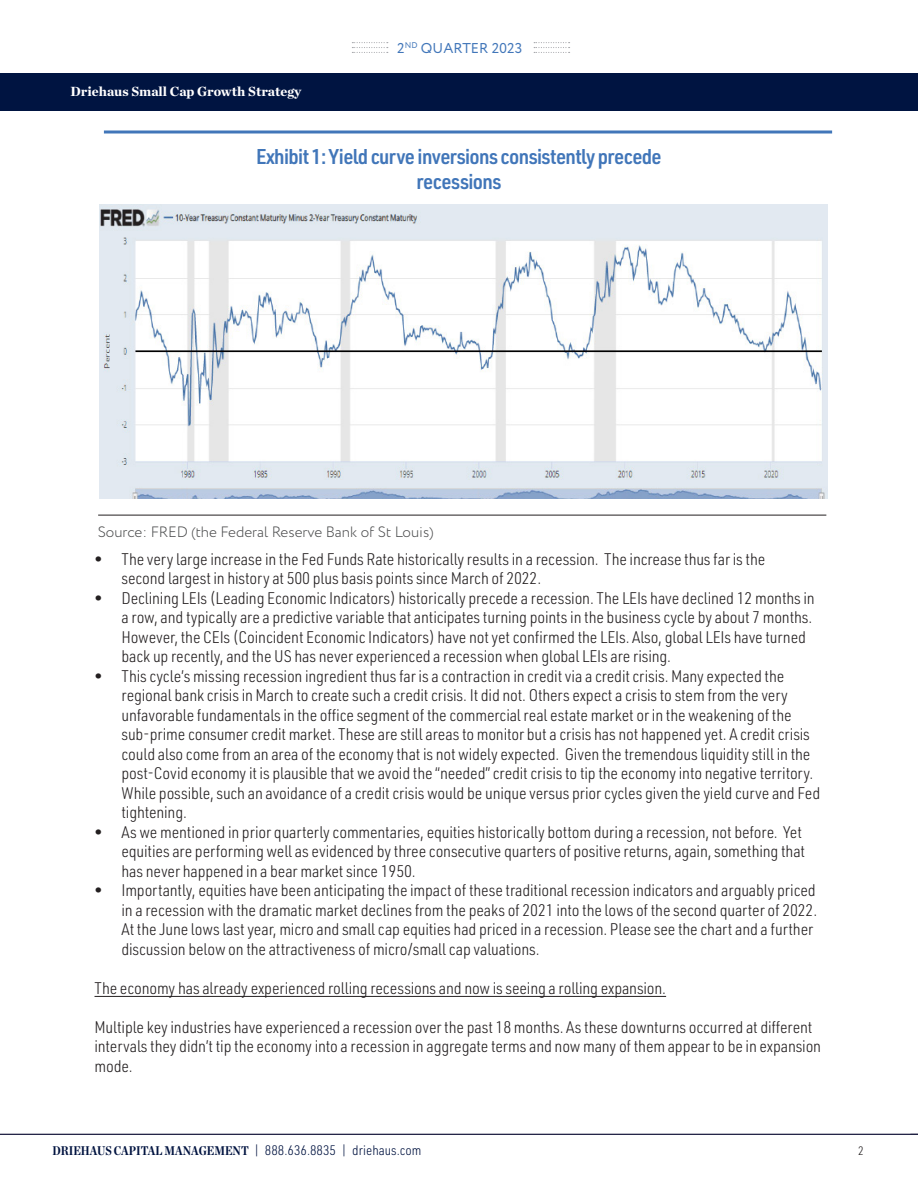
<style>
.page{position:relative;width:918px;height:1188px;background:#fff}
.page>*{position:absolute;margin:0;border:0;box-sizing:border-box;transform-origin:0 0}
.t1{font:600 21px/25.2px "URWDIN Semi Cond";letter-spacing:-.03em;color:#4176b9;text-align:center}
.t2{font:300 16.5px/19.5px "URWDIN Semi Cond";letter-spacing:-.01em;color:#231f20}
.t3{font:300 15px "Circe";color:#4b4c4d}
.t4{font:14.25px "Circe";letter-spacing:.01em;color:#4176b9}
.t5{font:300 13.5px "URWDIN Semi Cond";color:#001340}
.t6{font:900 13.5px "Chronicle Deck";color:#fff}
.t7{font:300 12px "URWDIN Semi Cond";color:#231f20}
.s1{font-family:"Chronicle Deck Cond";font-weight:700;font-size:12.75px}
</style>
<div class="page">
<svg style="left:352px;top:42px;width:36px;height:11px"></svg>
<svg style="left:534px;top:42px;width:36px;height:11px"></svg>
<hr style="left:0;top:1134px;width:918px;height:1px;background:#1f2043">
<div style="left:0;top:73px;width:918px;height:38px;background:#001441"></div>
<hr style="left:95px;top:996px;width:571px;height:1px;background:#231f20">
<svg style="left:104px;top:130px;width:728px;height:4px;background:#7098ca"></svg>
<hr style="left:98px;top:515px;width:728px;height:1px;background:#231f20">
<img style="left:99px;top:204px;width:728px;height:294px">
<p class="t6" style="left:71px;top:80px;width:232px">Driehaus Small Cap Growth Strategy</p>
<p class="t4" style="left:397px;top:39px;width:127px">2<sup>ND</sup> QUARTER 2023</p>
<p class="t1" style="left:256px;top:143px;width:407px">Exhibit 1: Yield curve inversions consistently precede recessions</p>
<p class="t3" style="left:98px;top:522px;width:337px">Source: FRED (the Federal Reserve Bank of St Louis)</p>
<p class="t2" style="left:122px;top:549px;width:645px;text-indent:-27px">• The very large increase in the Fed Funds Rate historically results in a recession. The increase thus far is the second largest in history at 500 plus basis points since March of 2022.</p>
<p class="t2" style="left:122px;top:588px;width:695px;text-indent:-27px">• Declining LEIs (Leading Economic Indicators) historically precede a recession. The LEIs have declined 12 months in a row, and typically are a predictive variable that anticipates turning points in the business cycle by about 7 months.<br>However, the CEIs (Coincident Economic Indicators) have not yet confirmed the LEIs. Also, global LEIs have turned back up recently, and the US has never experienced a recession when global LEIs are rising.</p>
<p class="t2" style="left:122px;top:666px;width:700px;text-indent:-27px">• This cycle’s missing recession ingredient thus far is a contraction in credit via a credit crisis. Many expected the regional bank crisis in March to create such a credit crisis. It did not. Others expect a crisis to stem from the very unfavorable fundamentals in the office segment of the commercial real estate market or in the weakening of the sub-prime consumer credit market. These are still areas to monitor but a crisis has not happened yet. A credit crisis could also come from an area of the economy that is not widely expected. Given the tremendous liquidity still in the post-Covid economy it is plausible that we avoid the “needed” credit crisis to tip the economy into negative territory.<br>While possible, such an avoidance of a credit crisis would be unique versus prior cycles given the yield curve and Fed tightening.</p>
<p class="t2" style="left:122px;top:822px;width:685px;text-indent:-27px">• As we mentioned in prior quarterly commentaries, equities historically bottom during a recession, not before. Yet equities are performing well as evidenced by three consecutive quarters of positive returns, again, something that has never happened in a bear market since 1950.</p>
<p class="t2" style="left:122px;top:880px;width:697px;text-indent:-27px">• Importantly, equities have been anticipating the impact of these traditional recession indicators and arguably priced in a recession with the dramatic market declines from the peaks of 2021 into the lows of the second quarter of 2022.<br>At the June lows last year, micro and small cap equities had priced in a recession. Please see the chart and a further discussion below on the attractiveness of micro/small cap valuations.</p>
<p class="t2" style="left:95px;top:978px;width:573px">The economy has already experienced rolling recessions and now is seeing a rolling expansion.</p>
<p class="t2" style="left:95px;top:1017px;width:728px">Multiple key industries have experienced a recession over the past 18 months. As these downturns occurred at different intervals they didn’t tip the economy into a recession in aggregate terms and now many of them appear to be in expansion mode.</p>
<p class="t5" style="left:52px;top:1142px;width:371px"><span class="s1">DRIEHAUS CAPITAL MANAGEMENT</span> | 888.636.8835 | driehaus.com</p>
<p class="t7" style="left:858px;top:1143px;width:7px">2</p>
</div>
